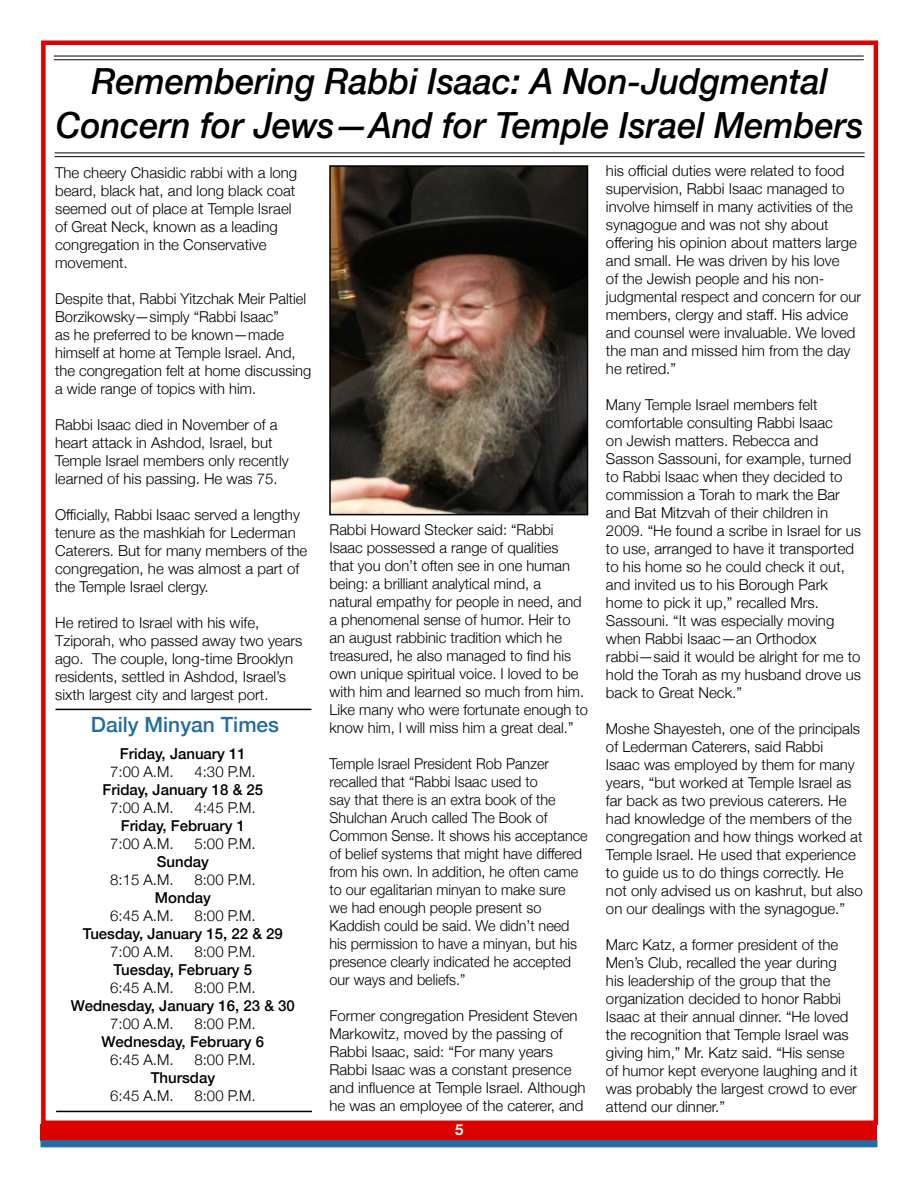
<style>
.page{position:relative;width:918px;height:1188px;background:#fff}
.page>*{position:absolute;margin:0;border:0;box-sizing:border-box;transform-origin:0 0}
.t1{font:italic 500 36px/43.2px "Helvetica Neue";color:#000;text-align:center;scale:.95 1}
.t2{font:500 21px "Helvetica Neue";color:#236da3}
.t3{font:300 15px/18px "Helvetica Neue";color:#000}
.t4{font:300 15px/18px "Helvetica Neue";color:#000;scale:.96 1}
.t5{font:500 15px "Helvetica Neue";color:#000}
.t6{font:700 15px "Helvetica Neue";color:#fff}
</style>
<div class="page">
<hr style="left:56px;top:709px;width:255px;height:1px;background:#000">
<hr style="left:56px;top:1111px;width:256px;height:1px;background:#000">
<hr style="left:54px;top:56px;width:810px;height:1px;background:#000">
<hr style="left:54px;top:59px;width:810px;height:1px;background:#000">
<hr style="left:55px;top:153px;width:810px;height:1px;background:#000">
<hr style="left:55px;top:156px;width:810px;height:1px;background:#000">
<div style="left:40px;top:1124px;width:838px;height:17px;background:#dc0000"></div>
<div style="left:40px;top:1140px;width:838px;height:7px;background:#236da3"></div>
<div style="left:41px;top:40px;width:837px;height:1085px;border:4px solid #dc0000"></div>
<img style="left:332px;top:168px;width:253px;height:344px">
<div style="left:329px;top:165px;width:259px;height:350px;border:2px solid #000"></div>
<h1 class="t1" style="left:56px;top:58px;width:852px">Remembering Rabbi Isaac: A Non-Judgmental<br>Concern for Jews—And for Temple Israel Members</h1>
<p class="t3" style="left:55px;top:162px;width:244px">The cheery Chasidic rabbi with a long beard, black hat, and long black coat seemed out of place at Temple Israel of Great Neck, known as a leading congregation in the Conservative movement.</p>
<p class="t3" style="left:55px;top:288px;width:258px">Despite that, Rabbi Yitzchak Meir Paltiel Borzikowsky—simply “Rabbi Isaac”<br>as he preferred to be known—made himself at home at Temple Israel. And, the congregation felt at home discussing a wide range of topics with him.</p>
<p class="t3" style="left:55px;top:414px;width:235px">Rabbi Isaac died in November of a heart attack in Ashdod, Israel, but Temple Israel members only recently learned of his passing. He was 75.</p>
<p class="t3" style="left:55px;top:504px;width:254px">Officially, Rabbi Isaac served a lengthy tenure as the mashkiah for Lederman Caterers. But for many members of the congregation, he was almost a part of the Temple Israel clergy.</p>
<p class="t3" style="left:55px;top:612px;width:249px">He retired to Israel with his wife, Tziporah, who passed away two years ago. The couple, long-time Brooklyn residents, settled in Ashdod, Israel’s sixth largest city and largest port.</p>
<h2 class="t2" style="left:91px;top:708px;width:190px">Daily Minyan Times</h2>
<p class="t5" style="left:120px;top:741px;width:127px">Friday, January 11</p>
<p class="t3" style="left:110px;top:761px;width:65px">7:00 A.M.</p>
<p class="t3" style="left:194px;top:761px;width:63px">4:30 P.M.</p>
<p class="t5" style="left:103px;top:777px;width:162px">Friday, January 18 &amp; 25</p>
<p class="t3" style="left:110px;top:797px;width:65px">7:00 A.M.</p>
<p class="t3" style="left:194px;top:797px;width:63px">4:45 P.M.</p>
<p class="t5" style="left:121px;top:813px;width:126px">Friday, February 1</p>
<p class="t3" style="left:110px;top:833px;width:65px">7:00 A.M.</p>
<p class="t3" style="left:194px;top:833px;width:63px">5:00 P.M.</p>
<p class="t5" style="left:157px;top:849px;width:54px">Sunday</p>
<p class="t3" style="left:110px;top:869px;width:65px">8:15 A.M.</p>
<p class="t3" style="left:194px;top:869px;width:63px">8:00 P.M.</p>
<p class="t5" style="left:155px;top:885px;width:58px">Monday</p>
<p class="t3" style="left:110px;top:905px;width:65px">6:45 A.M.</p>
<p class="t3" style="left:194px;top:905px;width:63px">8:00 P.M.</p>
<p class="t5" style="left:83px;top:921px;width:202px">Tuesday, January 15, 22 &amp; 29</p>
<p class="t3" style="left:110px;top:941px;width:65px">7:00 A.M.</p>
<p class="t3" style="left:194px;top:941px;width:63px">8:00 P.M.</p>
<p class="t5" style="left:114px;top:957px;width:140px">Tuesday, February 5</p>
<p class="t3" style="left:110px;top:977px;width:65px">6:45 A.M.</p>
<p class="t3" style="left:194px;top:977px;width:63px">8:00 P.M.</p>
<p class="t5" style="left:71px;top:993px;width:226px">Wednesday, January 16, 23 &amp; 30</p>
<p class="t3" style="left:110px;top:1013px;width:65px">7:00 A.M.</p>
<p class="t3" style="left:194px;top:1013px;width:63px">8:00 P.M.</p>
<p class="t5" style="left:102px;top:1029px;width:164px">Wednesday, February 6</p>
<p class="t3" style="left:110px;top:1049px;width:65px">6:45 A.M.</p>
<p class="t3" style="left:194px;top:1049px;width:63px">8:00 P.M.</p>
<p class="t5" style="left:151px;top:1065px;width:66px">Thursday</p>
<p class="t3" style="left:110px;top:1085px;width:65px">6:45 A.M.</p>
<p class="t3" style="left:194px;top:1085px;width:63px">8:00 P.M.</p>
<p class="t3" style="left:330px;top:519px;width:260px">Rabbi Howard Stecker said: “Rabbi Isaac possessed a range of qualities<br>that you don’t often see in one human being: a brilliant analytical mind, a<br>natural empathy for people in need, and a phenomenal sense of humor. Heir to an august rabbinic tradition which he treasured, he also managed to find his own unique spiritual voice. I loved to be with him and learned so much from him.<br>Like many who were fortunate enough to know him, I will miss him a great deal.”</p>
<p class="t4" style="left:330px;top:753px;width:270px">Temple Israel President Rob Panzer recalled that “Rabbi Isaac used to<br>say that there is an extra book of the Shulchan Aruch called The Book of Common Sense. It shows his acceptance of belief systems that might have differed from his own. In addition, he often came to our egalitarian minyan to make sure<br>we had enough people present so Kaddish could be said. We didn’t need his permission to have a minyan, but his presence clearly indicated he accepted our ways and beliefs.”</p>
<p class="t3" style="left:330px;top:1005px;width:257px">Former congregation President Steven Markowitz, moved by the passing of Rabbi Isaac, said: “For many years Rabbi Isaac was a constant presence and influence at Temple Israel. Although he was an employee of the caterer, and</p>
<p class="t6" style="left:455px;top:1118px;width:10px">5</p>
<p class="t3" style="left:606px;top:161px;width:257px">his official duties were related to food supervision, Rabbi Isaac managed to involve himself in many activities of the synagogue and was not shy about offering his opinion about matters large and small. He was driven by his love<br>of the Jewish people and his non&shy;judgmental respect and concern for our members, clergy and staff. His advice and counsel were invaluable. We loved the man and missed him from the day he retired.”</p>
<p class="t3" style="left:606px;top:395px;width:257px">Many Temple Israel members felt comfortable consulting Rabbi Isaac<br>on Jewish matters. Rebecca and Sasson Sassouni, for example, turned to Rabbi Isaac when they decided to commission a Torah to mark the Bar and Bat Mitzvah of their children in 2009. “He found a scribe in Israel for us to use, arranged to have it transported to his home so he could check it out, and invited us to his Borough Park home to pick it up,” recalled Mrs.<br>Sassouni. “It was especially moving when Rabbi Isaac—an Orthodox rabbi—said it would be alright for me to hold the Torah as my husband drove us back to Great Neck.”</p>
<p class="t3" style="left:606px;top:719px;width:258px">Moshe Shayesteh, one of the principals of Lederman Caterers, said Rabbi<br>Isaac was employed by them for many years, “but worked at Temple Israel as far back as two previous caterers. He had knowledge of the members of the congregation and how things worked at Temple Israel. He used that experience to guide us to do things correctly. He not only advised us on kashrut, but also on our dealings with the synagogue.”</p>
<p class="t3" style="left:606px;top:935px;width:253px">Marc Katz, a former president of the Men’s Club, recalled the year during his leadership of the group that the organization decided to honor Rabbi Isaac at their annual dinner. “He loved the recognition that Temple Israel was giving him,” Mr. Katz said. “His sense of humor kept everyone laughing and it was probably the largest crowd to ever attend our dinner.”</p>
</div>
